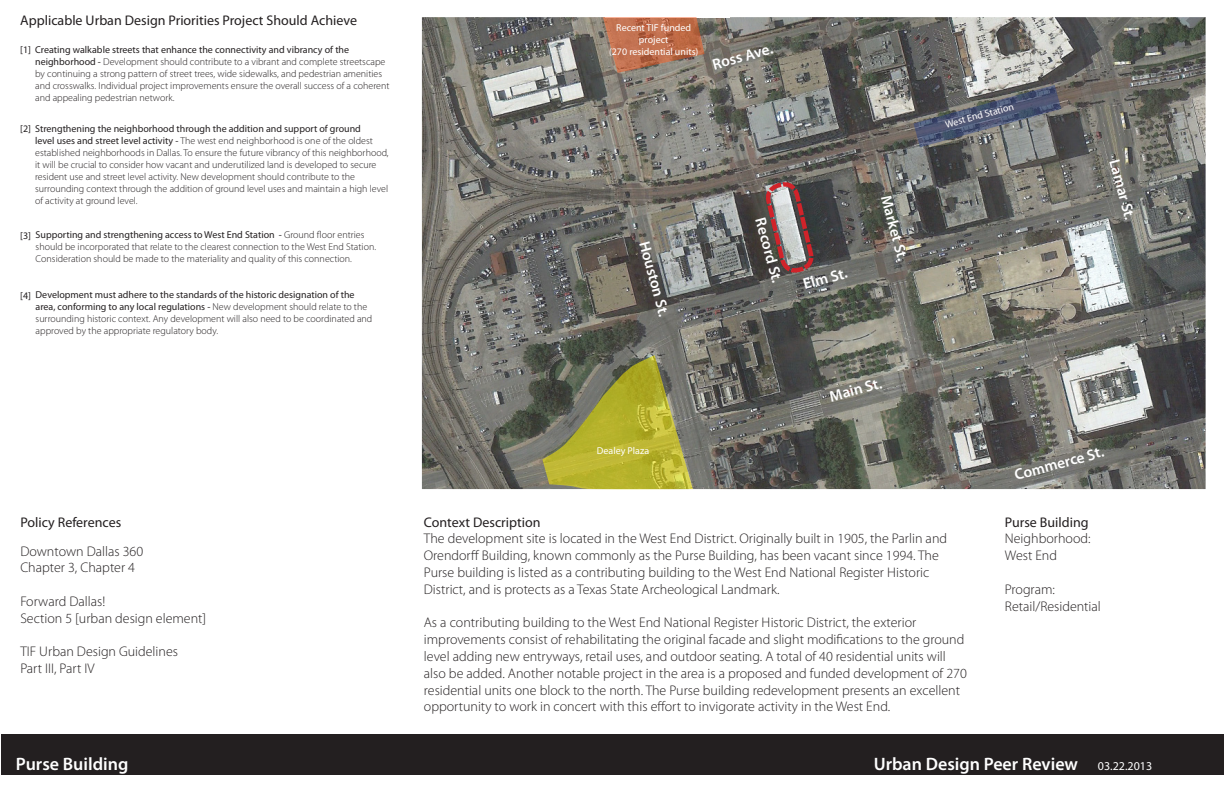
<style>
.page{position:relative;width:1224px;height:792px;background:#fff}
.page>*{position:absolute;margin:0;border:0;box-sizing:border-box;transform-origin:0 0}
.t1{font:600 18px "Myriad Pro";color:#fff}
.t2{font:600 15.4px "Myriad Pro";color:#fff}
.t3{font:300 14px/16.8px "Myriad Pro";color:#231f20}
.t4{font:14px "Myriad Pro";color:#231f20}
.t5{font:12px "Myriad Pro";color:#fff}
.t6{font:300 10px/12px "Myriad Pro";color:#231f20}
.t7{font:10px "Myriad Pro";color:#fff}
.s1{font-weight:400}
</style>
<div class="page">
<img style="left:422px;top:17px;width:784px;height:472px">
<svg style="left:542px;top:355px;width:151px;height:135px;background:#979545"></svg>
<div style="left:1px;top:734px;width:1223px;height:40px;background:#231f20"></div>
<svg style="left:766px;top:182px;width:48px;height:91px;background:#8c6f6f"></svg>
<svg style="left:913px;top:85px;width:148px;height:62px;background:#646771"></svg>
<svg style="left:603px;top:17px;width:102px;height:56px;background:#b37458"></svg>
<p class="t4" style="left:20px;top:12px;width:338px">Applicable Urban Design Priorities Project Should Achieve</p>
<p class="t6" style="left:35px;top:44px;width:356px;text-indent:-15px"><span class="s1">[1] Creating walkable streets that enhance the connectivity and vibrancy of the neighborhood -</span> Development should contribute to a vibrant and complete streetscape by continuing a strong pattern of street trees, wide sidewalks, and pedestrian amenities and crosswalks. Individual project improvements ensure the overall success of a coherent and appealing pedestrian network.</p>
<p class="t6" style="left:35px;top:123px;width:355px;text-indent:-15px"><span class="s1">[2] Strengthening the neighborhood through the addition and support of ground<br>level uses and street level activity -</span> The west end neighborhood is one of the oldest established neighborhoods in Dallas. To ensure the future vibrancy of this neighborhood, it will be crucial to consider how vacant and underutilized land is developed to secure resident use and street level activity. New development should contribute to the surrounding context through the addition of ground level uses and maintain a high level of activity at ground level.</p>
<p class="t6" style="left:36px;top:229px;width:342px;text-indent:-15px"><span class="s1">[3] Supporting and strengthening access to West End Station -</span> Ground floor entries should be incorporated that relate to the clearest connection to the West End Station.<br>Consideration should be made to the materiality and quality of this connection.</p>
<p class="t6" style="left:36px;top:289px;width:338px;text-indent:-15px"><span class="s1">[4] Development must adhere to the standards of the historic designation of the area, conforming to any local regulations -</span> New development should relate to the surrounding historic context. Any development will also need to be coordinated and approved by the appropriate regulatory body.</p>
<p class="t4" style="left:20px;top:513px;width:102px">Policy References</p>
<p class="t3" style="left:20px;top:543px;width:124px">Downtown Dallas 360</p>
<p class="t3" style="left:20px;top:559px;width:116px">Chapter 3, Chapter 4</p>
<p class="t3" style="left:20px;top:593px;width:86px">Forward Dallas!</p>
<p class="t3" style="left:20px;top:610px;width:187px">Section 5 [urban design element]</p>
<p class="t3" style="left:20px;top:643px;width:159px">TIF Urban Design Guidelines</p>
<p class="t3" style="left:20px;top:660px;width:76px">Part III, Part IV</p>
<p class="t7" style="left:616px;top:21px;width:77px">Recent TIF funded</p>
<p class="t7" style="left:639px;top:33px;width:31px">project</p>
<p class="t7" style="left:609px;top:45px;width:91px">(270 residential units)</p>
<p class="t2" style="left:710px;top:55px;width:64px;rotate:-15deg">Ross Ave.</p>
<p class="t2" style="left:654px;top:239px;width:79px;rotate:75deg">Houston St.</p>
<p class="t7" style="left:597px;top:445px;width:54px">Dealey Plaza</p>
<p class="t2" style="left:770px;top:216px;width:68px;rotate:75deg">Record St.</p>
<p class="t2" style="left:801px;top:275px;width:47px;rotate:-15deg">Elm St.</p>
<p class="t2" style="left:895px;top:193px;width:69px;rotate:75deg">Market St.</p>
<p class="t2" style="left:827px;top:387px;width:55px;rotate:-15deg">Main St.</p>
<p class="t7" style="left:944px;top:118px;width:72px;rotate:-15deg">West End Station</p>
<p class="t2" style="left:1124px;top:157px;width:64px;rotate:75deg">Lamar St.</p>
<p class="t2" style="left:1012px;top:466px;width:93px;rotate:-15deg">Commerce St.</p>
<p class="t4" style="left:424px;top:513px;width:118px">Context Description</p>
<p class="t3" style="left:424px;top:530px;width:525px">The development site is located in the West End District. Originally built in 1905, the Parlin and Orendorff Building, known commonly as the Purse Building, has been vacant since 1994. The Purse building is listed as a contributing building to the West End National Register Historic District, and is protects as a Texas State Archeological Landmark.</p>
<p class="t3" style="left:424px;top:614px;width:544px">As a contributing building to the West End National Register Historic District, the exterior improvements consist of rehabilitating the original facade and slight modifications to the ground level adding new entryways, retail uses, and outdoor seating. A total of 40 residential units will also be added. Another notable project in the area is a proposed and funded development of 270 residential units one block to the north. The Purse building redevelopment presents an excellent opportunity to work in concert with this effort to invigorate activity in the West End.</p>
<p class="t4" style="left:1005px;top:513px;width:85px">Purse Building</p>
<p class="t3" style="left:1005px;top:530px;width:87px">Neighborhood:</p>
<p class="t3" style="left:1005px;top:547px;width:54px">West End</p>
<p class="t3" style="left:1005px;top:581px;width:52px">Program:</p>
<p class="t3" style="left:1005px;top:598px;width:97px">Retail/Residential</p>
<p class="t1" style="left:16px;top:753px;width:114px">Purse Building</p>
<p class="t1" style="left:874px;top:753px;width:206px">Urban Design Peer Review</p>
<p class="t5" style="left:1098px;top:759px;width:56px">03.22.2013</p>
</div>
